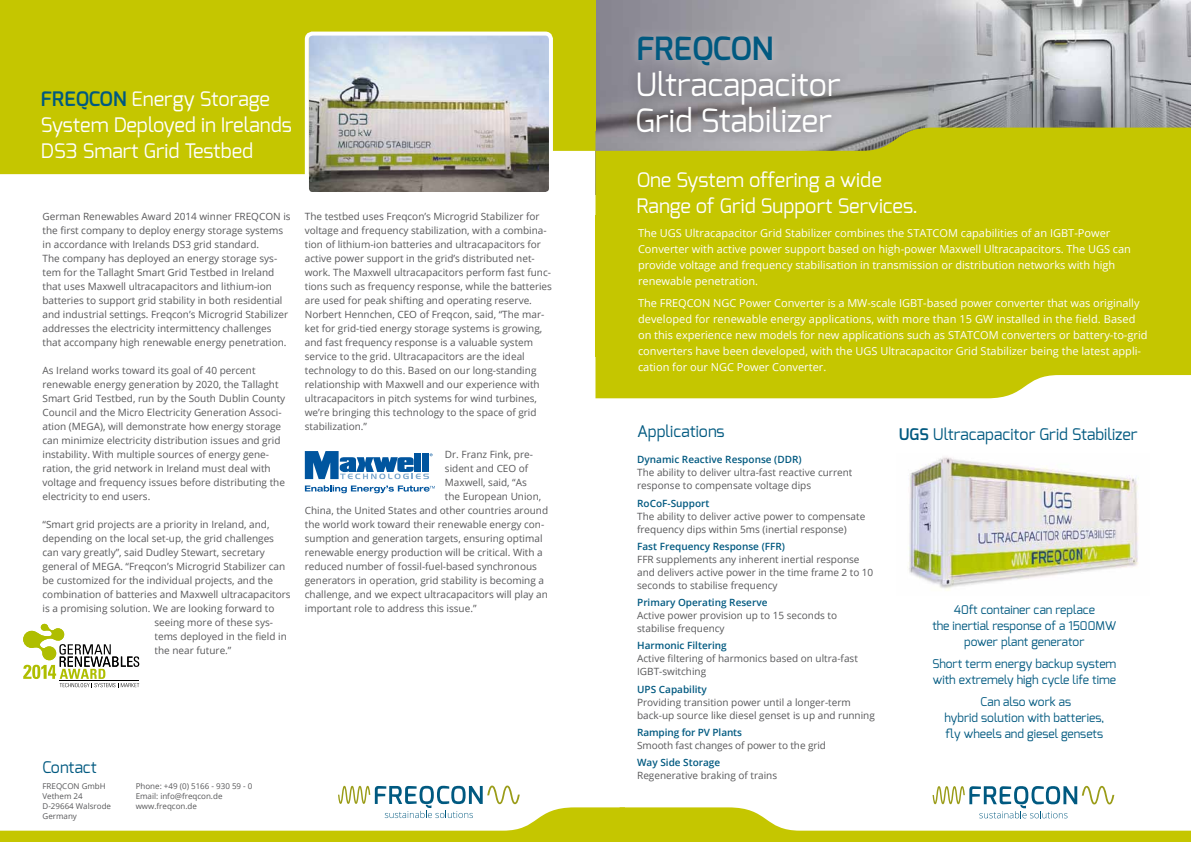
<style>
.page{position:relative;width:1191px;height:842px;background:#fff}
.page>*{position:absolute;margin:0;border:0;box-sizing:border-box;transform-origin:0 0}
.t1{font:32px/36px "Exo";color:#fff}
.t2{font:600 32px "Exo";color:#005980}
.t3{font:20px/26px "Exo";color:#fff}
.t4{font:16px "Exo";color:#005980}
.t5{font:12px/16px "Exo";color:#005980;text-align:center}
.t6{font:11px/16px "Open Sans";color:#fff}
.t7{font:10px/14px "Open Sans";color:#58585a}
.t8{font:600 10px "Open Sans";color:#005980}
.t9{font:8px/10px "Open Sans";color:#58585a}
.s1{font-weight:600;color:#005980}
.s2{font-weight:600}
</style>
<div class="page">
<img style="left:595px;top:0;width:596px;height:128px">
<div style="left:627px;top:62px;width:222px;height:81px;background:#000;opacity:.35"></div>
<div style="left:595px;top:215px;width:596px;height:142px;background:#c5c600"></div>
<svg style="left:595px;top:128px;width:596px;height:87px;background:#c0c016"></svg>
<svg style="left:595px;top:357px;width:596px;height:41px;fill:#c5c600"></svg>
<div style="left:0;top:130px;width:595px;height:44px;background:#c5c600"></div>
<div style="left:628px;top:27px;width:154px;height:49px;background:#fff;opacity:.35"></div>
<img style="left:908px;top:457px;width:231px;height:134px">
<svg style="left:0;top:785px;width:1191px;height:57px"></svg>
<div style="left:0;top:0;width:595px;height:130px;background:#c5c600"></div>
<svg style="left:305px;top:451px;width:127px;height:28px"></svg>
<svg style="left:305px;top:485px;width:130px;height:8px"></svg>
<img style="left:310px;top:37px;width:238px;height:154px">
<div style="left:305px;top:32px;width:248px;height:164px;border:4px solid #fff;border-radius:6px"></div>
<svg style="left:23px;top:624px;width:116px;height:63px"></svg>
<h2 class="t3" style="left:41px;top:86px;width:252px"><span class="s1">FREQCON</span> Energy Storage<br>System Deployed in Irelands<br>DS3 Smart Grid Testbed</h2>
<p class="t7" style="left:43px;top:209px;width:250px">German Renewables Award 2014 winner FREQCON is the first company to deploy energy storage systems in accordance with Irelands DS3 grid standard.<br>The company has deployed an energy storage sys&shy;tem for the Tallaght Smart Grid Testbed in Ireland that uses Maxwell ultracapacitors and lithium-ion batteries to support grid stability in both residential and industrial settings. Freqcon’s Microgrid Stabilizer addresses the electricity intermittency challenges that accompany high renewable energy penetration.</p>
<p class="t7" style="left:43px;top:363px;width:244px">As Ireland works toward its goal of 40 percent renewable energy generation by 2020, the Tallaght Smart Grid Testbed, run by the South Dublin County Council and the Micro Electricity Generation Associ&shy;ation (MEGA), will demonstrate how energy storage can minimize electricity distribution issues and grid instability. With multiple sources of energy gene&shy;ration, the grid network in Ireland must deal with voltage and frequency issues before distributing the electricity to end users.</p>
<p class="t7" style="left:43px;top:517px;width:228px">“Smart grid projects are a priority in Ireland, and,</p>
<p class="t7" style="left:43px;top:531px;width:233px">depending on the local set-up, the grid challenges</p>
<p class="t7" style="left:43px;top:545px;width:224px">can vary greatly”, said Dudley Stewart, secretary</p>
<p class="t7" style="left:43px;top:559px;width:244px">general of MEGA. “Freqcon’s Microgrid Stabilizer can</p>
<p class="t7" style="left:43px;top:573px;width:232px">be customized for the individual projects, and the</p>
<p class="t7" style="left:43px;top:587px;width:250px">combination of batteries and Maxwell ultracapacitors</p>
<p class="t7" style="left:43px;top:601px;width:233px">is a promising solution. We are looking forward to</p>
<p class="t7" style="left:154px;top:615px;width:120px">seeing more of these sys-</p>
<p class="t7" style="left:154px;top:629px;width:134px">tems deployed in the field in</p>
<p class="t7" style="left:154px;top:643px;width:78px">the near future.”</p>
<h3 class="t4" style="left:43px;top:757px;width:56px">Contact</h3>
<p class="t9" style="left:43px;top:781px;width:70px">FREQCON GmbH<br>Vethem 24<br>D-29664 Walsrode<br>Germany</p>
<p class="t9" style="left:136px;top:781px;width:118px">Phone: +49 (0) 5166 - 930 59 - 0<br>Email: info@freqcon.de www.freqcon.de</p>
<h1 class="t2" style="left:636px;top:28px;width:139px">FREQCON</h1>
<h1 class="t1" style="left:635px;top:67px;width:207px">Ultracapacitor<br>Grid Stabilizer</h1>
<h2 class="t3" style="left:637px;top:167px;width:283px">One System offering a wide<br>Range of Grid Support Services.</h2>
<p class="t6" style="left:638px;top:225px;width:494px">The UGS Ultracapacitor Grid Stabilizer combines the STATCOM capabilities of an IGBT-Power Converter with active power support based on high-power Maxwell Ultracapacitors. The UGS can provide voltage and frequency stabilisation in transmission or distribution networks with high renewable penetration.</p>
<p class="t6" style="left:638px;top:295px;width:511px">The FREQCON NGC Power Converter is a MW-scale IGBT-based power converter that was originally developed for renewable energy applications, with more than 15 GW installed in the field. Based on this experience new models for new applications such as STATCOM converters or battery-to-grid converters have been developed, with the UGS Ultracapacitor Grid Stabilizer being the latest appli&shy;cation for our NGC Power Converter.</p>
<p class="t7" style="left:305px;top:209px;width:249px">The testbed uses Freqcon’s Microgrid Stabilizer for voltage and frequency stabilization, with a combina&shy;tion of lithium-ion batteries and ultracapacitors for active power support in the grid’s distributed net&shy;work. The Maxwell ultracapacitors perform fast func&shy;tions such as frequency response, while the batteries are used for peak shifting and operating reserve.<br>Norbert Hennchen, CEO of Freqcon, said, “The mar&shy;ket for grid-tied energy storage systems is growing, and fast frequency response is a valuable system service to the grid. Ultracapacitors are the ideal technology to do this. Based on our long-standing relationship with Maxwell and our experience with ultracapacitors in pitch systems for wind turbines, we’re bringing this technology to the space of grid stabilization.”</p>
<p class="t7" style="left:445px;top:447px;width:90px">Dr. Franz Fink, pre-</p>
<p class="t7" style="left:445px;top:461px;width:85px">sident and CEO of</p>
<p class="t7" style="left:445px;top:475px;width:83px">Maxwell, said, “As</p>
<p class="t7" style="left:445px;top:489px;width:98px">the European Union,</p>
<p class="t7" style="left:305px;top:503px;width:245px">China, the United States and other countries around</p>
<p class="t7" style="left:305px;top:517px;width:241px">the world work toward their renewable energy con-</p>
<p class="t7" style="left:305px;top:531px;width:239px">sumption and generation targets, ensuring optimal</p>
<p class="t7" style="left:305px;top:545px;width:239px">renewable energy production will be critical. With a</p>
<p class="t7" style="left:305px;top:559px;width:234px">reduced number of fossil-fuel-based synchronous</p>
<p class="t7" style="left:305px;top:573px;width:241px">generators in operation, grid stability is becoming a</p>
<p class="t7" style="left:305px;top:587px;width:245px">challenge, and we expect ultracapacitors will play an</p>
<p class="t7" style="left:305px;top:601px;width:173px">important role to address this issue.”</p>
<p class="t5" style="left:932px;top:602px;width:186px">40ft container can replace<br>the inertial response of a 1500MW power plant generator</p>
<p class="t5" style="left:932px;top:656px;width:185px;text-align:left">Short term energy backup system with extremely high cycle life time</p>
<p class="t5" style="left:944px;top:693px;width:161px">Can also work as<br>hybrid solution with batteries, fly wheels and giesel gensets</p>
<h3 class="t4" style="left:637px;top:421px;width:89px">Applications</h3>
<p class="t8" style="left:637px;top:453px;width:166px">Dynamic Reactive Response (DDR)</p>
<p class="t7" style="left:637px;top:466px;width:217px;line-height:13px">The ability to deliver ultra-fast reactive current response to compensate voltage dips</p>
<p class="t8" style="left:637px;top:496px;width:74px">RoCoF-Support</p>
<p class="t7" style="left:637px;top:509px;width:230px;line-height:13px">The ability to deliver active power to compensate frequency dips within 5ms (inertial response)</p>
<p class="t8" style="left:637px;top:539px;width:149px">Fast Frequency Response (FFR)</p>
<p class="t7" style="left:637px;top:553px;width:237px;line-height:13px">FFR supplements any inherent inertial response and delivers active power in the time frame 2 to 10 seconds to stabilise frequency</p>
<p class="t8" style="left:637px;top:596px;width:132px">Primary Operating Reserve</p>
<p class="t7" style="left:637px;top:609px;width:201px;line-height:13px">Active power provision up to 15 seconds to stabilise frequency</p>
<p class="t8" style="left:637px;top:639px;width:91px">Harmonic Filtering</p>
<p class="t7" style="left:637px;top:652px;width:222px;line-height:13px">Active filtering of harmonics based on ultra-fast<br>IGBT-switching</p>
<p class="t8" style="left:637px;top:682px;width:71px">UPS Capability</p>
<p class="t7" style="left:637px;top:695px;width:239px;line-height:13px">Providing transition power until a longer-term back-up source like diesel genset is up and running</p>
<p class="t8" style="left:637px;top:725px;width:106px">Ramping for PV Plants</p>
<p class="t7" style="left:637px;top:738px;width:190px">Smooth fast changes of power to the grid</p>
<p class="t8" style="left:637px;top:756px;width:85px">Way Side Storage</p>
<p class="t7" style="left:637px;top:768px;width:141px">Regenerative braking of trains</p>
<h3 class="t4" style="left:899px;top:423px;width:240px"><span class="s2">UGS</span> Ultracapacitor Grid Stabilizer</h3>
</div>
